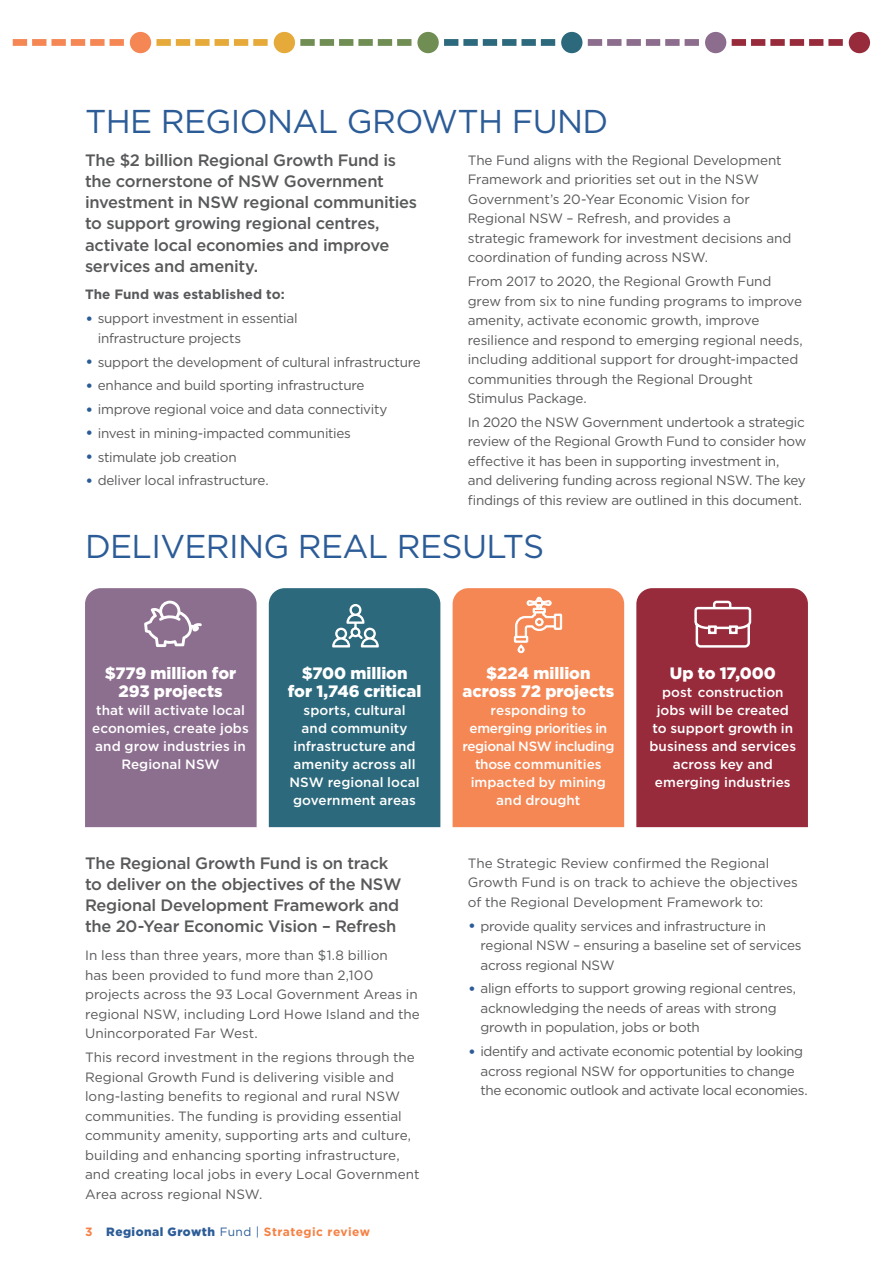
<style>
.page{position:relative;width:893px;height:1263px;background:#fff}
.page>*{position:absolute;margin:0;border:0;box-sizing:border-box;transform-origin:0 0}
.t1{font:33px "Gotham";letter-spacing:-.02em;color:#2c5c97}
.t2{font:500 16.5px/21px "Gotham";letter-spacing:-.015em;color:#58595b}
.t3{font:900 16.5px/18px "Gotham";color:#fff;text-align:center}
.t4{font:13.5px/19.5px "Gotham";letter-spacing:-.015em;color:#58595b}
.t5{font:500 13.5px/18px "Gotham";color:#fff;text-align:center}
.t6{font:700 13.5px "Gotham";letter-spacing:.005em;color:#58595b}
.t7{font:700 12px "Gotham";letter-spacing:.035em;color:#f58145}
.s1{font-weight:300;font-size:18px;color:#2c5c97}
.s2{font-weight:900;color:#2c5c97}
.s3{font-weight:400;color:#2c5c97}
</style>
<div class="page">
<svg style="left:732px;top:39px;width:111px;height:7px"></svg>
<div style="left:705px;top:32px;width:21px;height:21px;background:#8c6d8d;border-radius:50%"></div>
<div style="left:849px;top:32px;width:21px;height:21px;background:#972b3b;border-radius:50%"></div>
<svg style="left:588px;top:39px;width:111px;height:7px"></svg>
<div style="left:561px;top:32px;width:21px;height:21px;background:#2d697d;border-radius:50%"></div>
<svg style="left:444px;top:39px;width:111px;height:7px"></svg>
<div style="left:417px;top:32px;width:22px;height:21px;background:#708d54;border-radius:50%"></div>
<svg style="left:300px;top:39px;width:111px;height:7px"></svg>
<div style="left:274px;top:32px;width:21px;height:21px;background:#e5aa3a;border-radius:50%"></div>
<svg style="left:156px;top:39px;width:112px;height:7px"></svg>
<div style="left:130px;top:32px;width:21px;height:21px;background:#f58754;border-radius:50%"></div>
<svg style="left:13px;top:39px;width:111px;height:7px"></svg>
<div style="left:269px;top:588px;width:171px;height:239px;background:#2c697c"></div>
<div style="left:85px;top:588px;width:172px;height:239px;background:#8c6e8e"></div>
<div style="left:453px;top:588px;width:171px;height:239px;background:#f58754"></div>
<div style="left:636px;top:588px;width:172px;height:239px;background:#972a3b"></div>
<h2 class="t1" style="left:85px;top:100px;width:525px">THE REGIONAL GROWTH FUND</h2>
<p class="t2" style="left:85px;top:150px;width:334px">The $2 billion Regional Growth Fund is the cornerstone of NSW Government investment in NSW regional communities to support growing regional centres, activate local economies and improve services and amenity.</p>
<h3 class="t6" style="left:85px;top:286px;width:201px">The Fund was established to:</h3>
<p class="t4" style="left:98px;top:308px;width:201px;text-indent:-13px"><span class="s1">•</span> support investment in essential infrastructure projects</p>
<p class="t4" style="left:85px;top:352px;width:337px"><span class="s1">•</span> support the development of cultural infrastructure</p>
<p class="t4" style="left:85px;top:375px;width:281px"><span class="s1">•</span> enhance and build sporting infrastructure</p>
<p class="t4" style="left:85px;top:399px;width:304px"><span class="s1">•</span> improve regional voice and data connectivity</p>
<p class="t4" style="left:85px;top:423px;width:267px"><span class="s1">•</span> invest in mining-impacted communities</p>
<p class="t4" style="left:85px;top:447px;width:153px"><span class="s1">•</span> stimulate job creation</p>
<p class="t4" style="left:85px;top:470px;width:185px"><span class="s1">•</span> deliver local infrastructure.</p>
<p class="t4" style="left:468px;top:150px;width:325px">The Fund aligns with the Regional Development Framework and priorities set out in the NSW Government’s 20-Year Economic Vision for Regional NSW – Refresh, and provides a strategic framework for investment decisions and coordination of funding across NSW.</p>
<p class="t4" style="left:468px;top:271px;width:337px">From 2017 to 2020, the Regional Growth Fund grew from six to nine funding programs to improve amenity, activate economic growth, improve resilience and respond to emerging regional needs, including additional support for drought-impacted communities through the Regional Drought Stimulus Package.</p>
<p class="t4" style="left:468px;top:412px;width:340px">In 2020 the NSW Government undertook a strategic review of the Regional Growth Fund to consider how efective it has been in supporting investment in, and delivering funding across regional NSW. The key fndings of this review are outlined in this document.</p>
<h2 class="t1" style="left:85px;top:526px;width:461px">DELIVERING REAL RESULTS</h2>
<p class="t3" style="left:105px;top:664px;width:133px">$779 million for<br>293 projects</p>
<p class="t5" style="left:92px;top:701px;width:158px">that will activate local economies, create jobs and grow industries in<br>Regional NSW</p>
<p class="t3" style="left:288px;top:664px;width:135px">$700 million for 1,746 critical</p>
<p class="t5" style="left:289px;top:701px;width:132px">sports, cultural and community infrastructure and amenity across all<br>NSW regional local government areas</p>
<p class="t2" style="left:85px;top:853px;width:318px">The Regional Growth Fund is on track to deliver on the objectives of the NSW Regional Development Framework and the 20-Year Economic Vision – Refresh</p>
<p class="t4" style="left:85px;top:946px;width:336px">In less than three years, more than $1.8 billion<br>has been provided to fund more than 2,100 projects across the 93 Local Government Areas in regional NSW, including Lord Howe Island and the Unincorporated Far West.</p>
<p class="t4" style="left:85px;top:1047px;width:336px">This record investment in the regions through the Regional Growth Fund is delivering visible and long-lasting benefts to regional and rural NSW communities. The funding is providing essential community amenity, supporting arts and culture, building and enhancing sporting infrastructure, and creating local jobs in every Local Government Area across regional NSW.</p>
<p class="t7" style="left:85px;top:1223px;width:287px">3 <span class="s2">Regional Growth</span> <span class="s3">Fund |</span> Strategic review</p>
<p class="t3" style="left:463px;top:664px;width:153px">$224 million across 72 projects</p>
<p class="t5" style="left:462px;top:701px;width:154px">responding to emerging priorities in regional NSW including those communities impacted by mining and drought</p>
<p class="t3" style="left:670px;top:664px;width:108px">Up to 17,000</p>
<p class="t5" style="left:649px;top:683px;width:148px">post construction jobs will be created to support growth in business and services across key and emerging industries</p>
<p class="t4" style="left:468px;top:853px;width:332px">The Strategic Review confrmed the Regional<br>Growth Fund is on track to achieve the objectives of the Regional Development Framework to:</p>
<p class="t4" style="left:480px;top:916px;width:322px;text-indent:-13px"><span class="s1">•</span> provide quality services and infrastructure in regional NSW – ensuring a baseline set of services across regional NSW</p>
<p class="t4" style="left:480px;top:979px;width:317px;text-indent:-13px"><span class="s1">•</span> align eforts to support growing regional centres, acknowledging the needs of areas with strong growth in population, jobs or both</p>
<p class="t4" style="left:480px;top:1041px;width:329px;text-indent:-13px"><span class="s1">•</span> identify and activate economic potential by looking across regional NSW for opportunities to change the economic outlook and activate local economies.</p>
</div>
